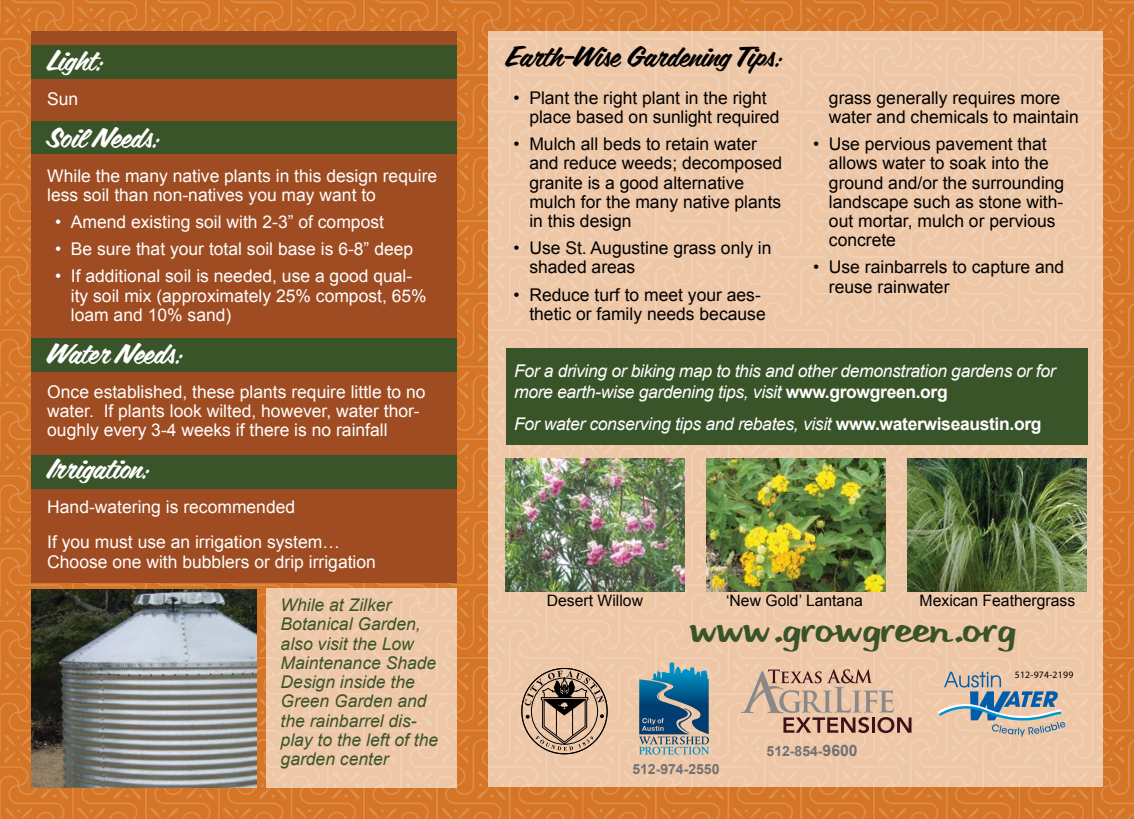
<style>
.page{position:relative;width:1134px;height:819px;background:#fff}
.page>*{position:absolute;margin:0;border:0;box-sizing:border-box;transform-origin:0 0}
.t1{font:43.75px "Stereo Hifi";color:#3a5429}
.t2{font:28px "Coffee Service";color:#fff}
.t3{font:28px "Coffee Service";color:#000}
.t4{font:17.5px/19.2px "Arial";color:#000}
.t5{font:17.5px/19.2px "Arial";color:#fff}
.t6{font:italic 17.5px/21px "Arial";letter-spacing:-.02em;color:#fff}
.t7{font:italic 17.5px/19.2px "Arial";color:#3a5429}
.t8{font:15.75px "Arial";color:#000}
.t9{font:700 14px "Arial";color:#717073}
.t10{font:9.8px "Myriad Pro";letter-spacing:.02em;color:#000}
.s1{font-weight:700;font-style:normal}
.s2{font-size:15.75px}
</style>
<div class="page">
<img style="left:0;top:0;width:1134px;height:819px">
<div style="left:488px;top:32px;width:614px;height:756px;background:linear-gradient(to right,#edc8a9,#eec8aa)"></div>
<div style="left:32px;top:32px;width:425px;height:551px;background:#9f4c23"></div>
<div style="left:32px;top:46px;width:425px;height:33px;background:#3a5429"></div>
<div style="left:32px;top:121px;width:425px;height:33px;background:#3a5429"></div>
<div style="left:32px;top:339px;width:425px;height:33px;background:#3a5429"></div>
<div style="left:32px;top:455px;width:425px;height:33px;background:#3a5429"></div>
<div style="left:266px;top:588px;width:191px;height:200px;background:linear-gradient(to right,#eec9aa,#eec9aa)"></div>
<img style="left:32px;top:589px;width:224px;height:199px">
<img style="left:506px;top:458px;width:179px;height:134px">
<img style="left:707px;top:458px;width:179px;height:134px">
<img style="left:908px;top:458px;width:179px;height:134px">
<div style="left:506px;top:349px;width:581px;height:96px;background:#3a5429"></div>
<svg style="left:639px;top:663px;width:70px;height:92px;background:#5b8397"></svg>
<svg style="left:741px;top:669px;width:171px;height:64px;background:#cdab95"></svg>
<svg style="left:937px;top:672px;width:128px;height:65px;background:#bab4ad"></svg>
<svg style="left:524px;top:671px;width:80px;height:80px;background:#b2967f"></svg>
<h2 class="t2" style="left:47px;top:42px;width:57px">Light:</h2>
<p class="t5" style="left:47px;top:89px;width:33px">Sun</p>
<h2 class="t2" style="left:47px;top:119px;width:114px">Soil Needs:</h2>
<p class="t5" style="left:47px;top:166px;width:392px">While the many native plants in this design require less soil than non-natives you may want to</p>
<p class="t5" style="left:55px;top:213px;width:330px">• Amend existing soil with 2-3” of compost</p>
<p class="t5" style="left:55px;top:240px;width:360px">• Be sure that your total soil base is 6-8” deep</p>
<p class="t5" style="left:71px;top:267px;width:357px;text-indent:-16px">• If additional soil is needed, use a good qual&shy;ity soil mix (approximately 25% compost, 65% loam and 10% sand)</p>
<h2 class="t2" style="left:47px;top:335px;width:137px">Water Needs:</h2>
<p class="t5" style="left:47px;top:382px;width:380px">Once established, these plants require little to no water. If plants look wilted, however, water thor&shy;oughly every 3-4 weeks if there is no rainfall</p>
<h2 class="t2" style="left:47px;top:450px;width:104px">Irrigation:</h2>
<p class="t5" style="left:47px;top:490px;width:294px;line-height:35px">Hand-watering is recommended<br>If you must use an irrigation system…</p>
<p class="t5" style="left:47px;top:552px;width:330px">Choose one with bubblers or drip irrigation</p>
<h2 class="t3" style="left:506px;top:38px;width:278px">Earth-Wise Gardening Tips:</h2>
<p class="t4" style="left:529px;top:88px;width:252px;text-indent:-16px">• Plant the right plant in the right place based on sunlight required</p>
<p class="t4" style="left:529px;top:135px;width:254px;text-indent:-16px">• Mulch all beds to retain water and reduce weeds; decomposed granite is a good alternative mulch for the many native plants in this design</p>
<p class="t4" style="left:529px;top:239px;width:244px;text-indent:-16px">• Use St. Augustine grass only in shaded areas</p>
<p class="t4" style="left:514px;top:285px;width:254px;text-align:right">• Reduce turf to meet your aes&shy;thetic or family needs because</p>
<p class="t4" style="left:829px;top:88px;width:251px">grass generally requires more water and chemicals to maintain</p>
<p class="t4" style="left:829px;top:135px;width:237px;text-indent:-16px">• Use pervious pavement that allows water to soak into the ground and/or the surrounding landscape such as stone with&shy;out mortar, mulch or pervious concrete</p>
<p class="t4" style="left:829px;top:258px;width:237px;text-indent:-16px">• Use rainbarrels to capture and reuse rainwater</p>
<p class="t6" style="left:514px;top:361px;width:543px">For a driving or biking map to this and other demonstration gardens or for more earth-wise gardening tips, visit <span class="s1">www.growgreen.org</span></p>
<p class="t6" style="left:514px;top:413px;width:529px">For water conserving tips and rebates, visit <span class="s1">www.waterwiseaustin.org</span></p>
<p class="t7" style="left:281px;top:596px;width:159px">While at Zilker<br>Botanical Garden, also visit the Low<br>Maintenance Shade<br>Design inside the<br>Green Garden and the rainbarrel dis&shy;play to the left of the garden center</p>
<p class="t8" style="left:547px;top:591px;width:98px">Desert Willow</p>
<p class="t8" style="left:726px;top:591px;width:138px">‘New Gold’ Lantana</p>
<p class="t8" style="left:920px;top:591px;width:157px">Mexican Feathergrass</p>
<h1 class="t1" style="left:690px;top:607px;width:327px">www.growgreen.org</h1>
<p class="t10" style="left:1015px;top:668px;width:60px">512-974-2199</p>
<p class="t9" style="left:767px;top:742px;width:93px">512-854-<span class="s2">9600</span></p>
<p class="t9" style="left:632px;top:760px;width:89px">512-974-2550</p>
</div>
